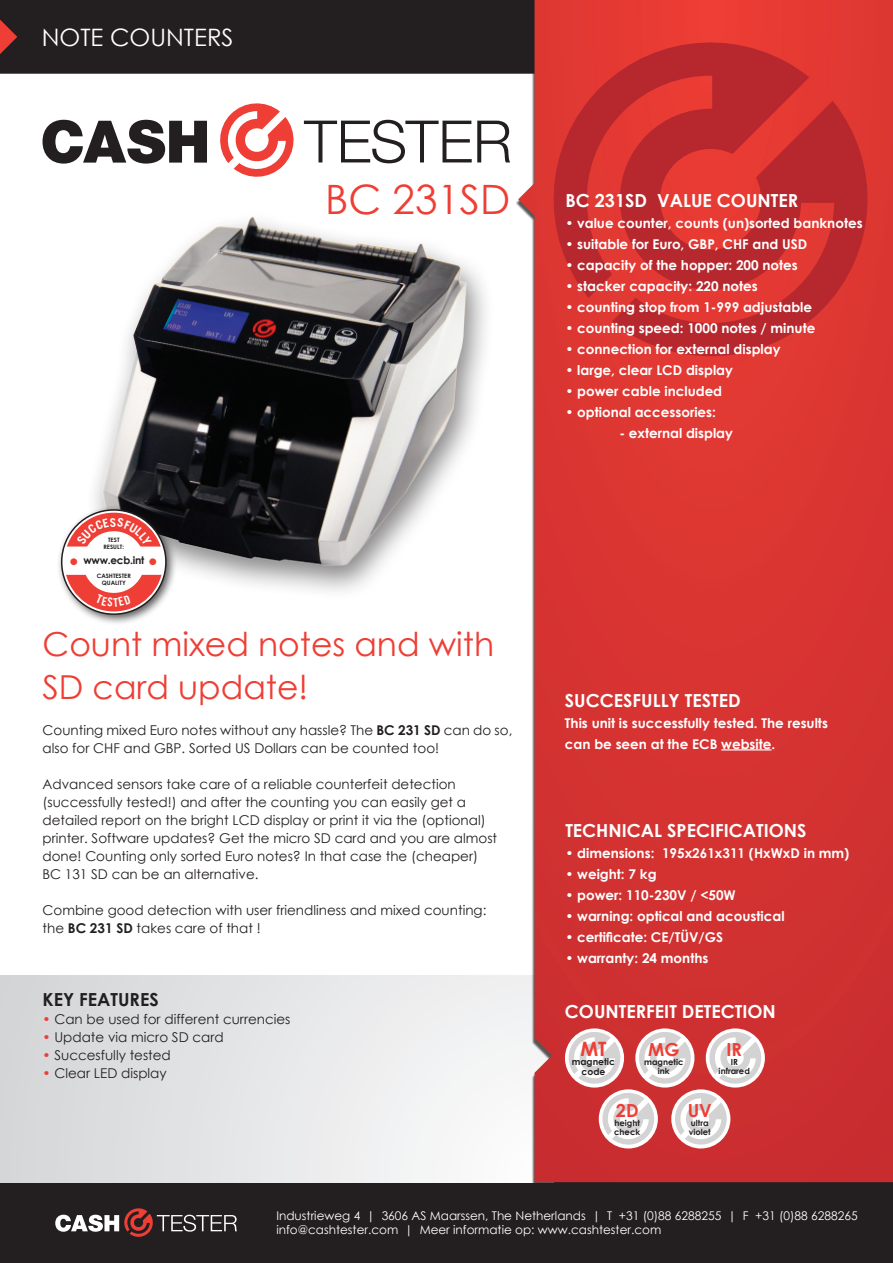
<style>
.page{position:relative;width:893px;height:1263px;background:#fff}
.page>*{position:absolute;margin:0;border:0;box-sizing:border-box;transform-origin:0 0}
.t1{font:40.5px "Century Gothic";color:#ee3e35}
.t2{font:33px/42.6px "Century Gothic";color:#ee3e35}
.t3{font:24px "Century Gothic";color:#fff}
.t4{font:700 22.5px "Century Gothic";color:#ee3e35}
.t5{font:700 19.8px "Century Gothic";color:#ee3e35}
.t6{font:700 18px "Century Gothic";color:#fff}
.t7{font:700 18px "Century Gothic";color:#231f20}
.t8{font:700 18px "Century Gothic";color:#ee3e35}
.t9{font:13.5px/18px "Century Gothic";color:#231f20}
.t10{font:700 13.5px/21px "Century Gothic";color:#fff}
.t11{font:12px/14.2px "Century Gothic";color:#fff}
.t12{font:700 10.5px "Century Gothic";letter-spacing:-.025em;color:#231f20}
.t13{font:700 9.3px/9.8px "Century Gothic";color:#231f20;text-align:center}
.t14{font:700 8.4px/8.9px "Century Gothic";color:#231f20;text-align:center}
.t15{font:700 6px/7.2px "Century Gothic";color:#231f20;text-align:center}
.s1{font-weight:700}
.s2{color:#ee3e35}
</style>
<div class="page">
<div style="left:0;top:0;width:515px;height:74px;background:#231f20"></div>
<div style="left:0;top:1182px;width:893px;height:81px;background:#231f20"></div>
<div style="left:0;top:975px;width:554px;height:208px;background:linear-gradient(to right,#d4d5d8,#fafafb)"></div>
<svg style="left:518px;top:0;width:375px;height:1182px;background:#d53e3c"></svg>
<svg style="left:539px;top:27px;width:344px;height:344px;background:#d03130"></svg>
<svg style="left:565px;top:1028px;width:59px;height:59px"></svg>
<svg style="left:567px;top:1030px;width:55px;height:55px"></svg>
<svg style="left:635px;top:1028px;width:59px;height:59px"></svg>
<svg style="left:637px;top:1030px;width:55px;height:55px"></svg>
<svg style="left:706px;top:1028px;width:59px;height:59px"></svg>
<svg style="left:708px;top:1030px;width:55px;height:55px"></svg>
<svg style="left:599px;top:1089px;width:59px;height:59px"></svg>
<svg style="left:601px;top:1091px;width:55px;height:55px"></svg>
<svg style="left:671px;top:1089px;width:59px;height:59px"></svg>
<svg style="left:673px;top:1091px;width:55px;height:55px"></svg>
<svg style="left:220px;top:103px;width:74px;height:74px"></svg>
<svg style="left:43px;top:120px;width:164px;height:44px"></svg>
<svg style="left:304px;top:120px;width:206px;height:43px"></svg>
<svg style="left:55px;top:1208px;width:182px;height:29px"></svg>
<img style="left:94px;top:202px;width:424px;height:390px">
<svg style="left:0;top:20px;width:17px;height:34px"></svg>
<div style="left:56px;top:504px;width:122px;height:122px;background:#231f20;opacity:.75"></div>
<svg style="left:62px;top:510px;width:104px;height:104px"></svg>
<div style="left:61px;top:509px;width:106px;height:106px;border:2px solid #231f20;border-radius:50%"></div>
<svg style="left:74px;top:522px;width:80px;height:80px"></svg>
<div style="left:64px;top:513px;width:99px;height:98px;border:19px solid #ee3e35;border-radius:50%"></div>
<hr style="left:721px;top:749px;width:50px;height:1px;background:#fff">
<svg style="left:96px;top:594px;width:35px;height:12px"></svg>
<svg style="left:63px;top:518px;width:101px;height:57px"></svg>
<h3 class="t3" style="left:42px;top:21px;width:191px">note cou nters</h3>
<p class="t15" style="left:103px;top:536px;width:22px">TEST<br>RESULT:</p>
<p class="t15" style="left:97px;top:572px;width:36px">CASHTESTER<br>QUALITY</p>
<p class="t12" style="left:83px;top:552px;width:62px">www.ecb.int</p>
<h3 class="t4" style="left:67px;top:544px;width:15px">•</h3>
<h3 class="t4" style="left:146px;top:544px;width:15px">•</h3>
<h1 class="t1" style="left:325px;top:171px;width:187px">BC 231SD</h1>
<h2 class="t2" style="left:43px;top:622px;width:453px">Count mixed notes and with<br>SD card update!</h2>
<p class="t9" style="left:43px;top:721px;width:471px">Counting mixed Euro notes without any hassle? The <span class="s1">BC 231 SD</span> can do so, also for CHF and GBP. Sorted US Dollars can be counted too!</p>
<p class="t9" style="left:43px;top:775px;width:456px">Advanced sensors take care of a reliable counterfeit detection (successfully tested!) and after the counting you can easily get a detailed report on the bright LCD display or print it via the (optional) printer. Software updates? Get the micro SD card and you are almost done! Counting only sorted Euro notes? In that case the (cheaper)<br>BC 131 SD can be an alternative.</p>
<p class="t9" style="left:43px;top:901px;width:445px">Combine good detection with user friendliness and mixed counting: the <span class="s1">BC 231 SD</span> takes care of that !</p>
<h3 class="t7" style="left:43px;top:986px;width:118px">KEY FEATURES</h3>
<p class="t9" style="left:43px;top:1010px;width:250px"><span class="s2">•</span> Can be used for different currencies</p>
<p class="t9" style="left:43px;top:1028px;width:183px"><span class="s2">•</span> Update via micro SD card</p>
<p class="t9" style="left:43px;top:1046px;width:130px"><span class="s2">•</span> Succesfully tested</p>
<p class="t9" style="left:43px;top:1064px;width:126px"><span class="s2">•</span> Clear LED display</p>
<h3 class="t6" style="left:565px;top:187px;width:234px">BC 231SD VALUE counter</h3>
<p class="t10" style="left:565px;top:212px;width:299px">• value counter, counts (un)sorted banknotes</p>
<p class="t10" style="left:565px;top:233px;width:243px">• suitable for Euro, GBP, CHF and USD</p>
<p class="t10" style="left:565px;top:254px;width:234px">• capacity of the hopper: 200 notes</p>
<p class="t10" style="left:565px;top:275px;width:194px">• stacker capacity: 220 notes</p>
<p class="t10" style="left:565px;top:296px;width:248px">• counting stop from 1-999 adjustable</p>
<p class="t10" style="left:565px;top:317px;width:252px">• counting speed: 1000 notes / minute</p>
<p class="t10" style="left:565px;top:338px;width:217px">• connection for external display</p>
<p class="t10" style="left:565px;top:359px;width:169px">• large, clear LCD display</p>
<p class="t10" style="left:565px;top:380px;width:158px">• power cable included</p>
<p class="t10" style="left:565px;top:401px;width:152px">• optional accessories:</p>
<p class="t10" style="left:619px;top:422px;width:115px">- external display</p>
<h3 class="t6" style="left:565px;top:686px;width:22px">Succes</h3>
<h3 class="t6" style="left:633px;top:686px;width:19px">fully</h3>
<h3 class="t6" style="left:685px;top:686px;width:11px">tested</h3>
<p class="t10" style="left:565px;top:712px;width:264px">This unit is successfully tested. The results can be seen at the ECB website.</p>
<h3 class="t6" style="left:565px;top:817px;width:132px">technicAL specificati</h3>
<h3 class="t6" style="left:769px;top:817px;width:39px">ONs</h3>
<p class="t10" style="left:565px;top:842px;width:286px">• dimensions: 195x261x311 (HxWxD in mm)</p>
<p class="t10" style="left:565px;top:863px;width:93px">• weight: 7 kg</p>
<p class="t10" style="left:565px;top:884px;width:172px">• power: 110-230V / &lt;50W</p>
<p class="t10" style="left:565px;top:905px;width:221px">• warning: optical and acoustical</p>
<p class="t10" style="left:565px;top:926px;width:159px">• certificate: CE/TÜV/GS</p>
<p class="t10" style="left:565px;top:947px;width:145px">• warranty: 24 months</p>
<h3 class="t6" style="left:565px;top:998px;width:212px">COUNTERFEIT DETECTION</h3>
<h3 class="t5" style="left:580px;top:1033px;width:28px">MT</h3>
<p class="t13" style="left:572px;top:1057px;width:45px">magnetic code</p>
<h3 class="t8" style="left:648px;top:1036px;width:33px">MG</h3>
<p class="t14" style="left:644px;top:1057px;width:41px">magnetic ink</p>
<h3 class="t8" style="left:726px;top:1036px;width:17px">IR</h3>
<p class="t14" style="left:719px;top:1057px;width:33px">IR infrared</p>
<h3 class="t8" style="left:616px;top:1096px;width:24px">2D</h3>
<p class="t14" style="left:614px;top:1118px;width:28px;text-align:left">height check</p>
<h3 class="t8" style="left:688px;top:1096px;width:26px">UV</h3>
<p class="t14" style="left:689px;top:1118px;width:24px;text-align:left">ultra violet</p>
<p class="t11" style="left:276px;top:1208px;width:583px">Industrieweg 4 | 3606 AS Maarssen, The Netherlands | T +31 (0)88 6288255 | F +31 (0)88 6288265 info@cashtester.com | Meer informatie op: www.cashtester.com</p>
</div>
